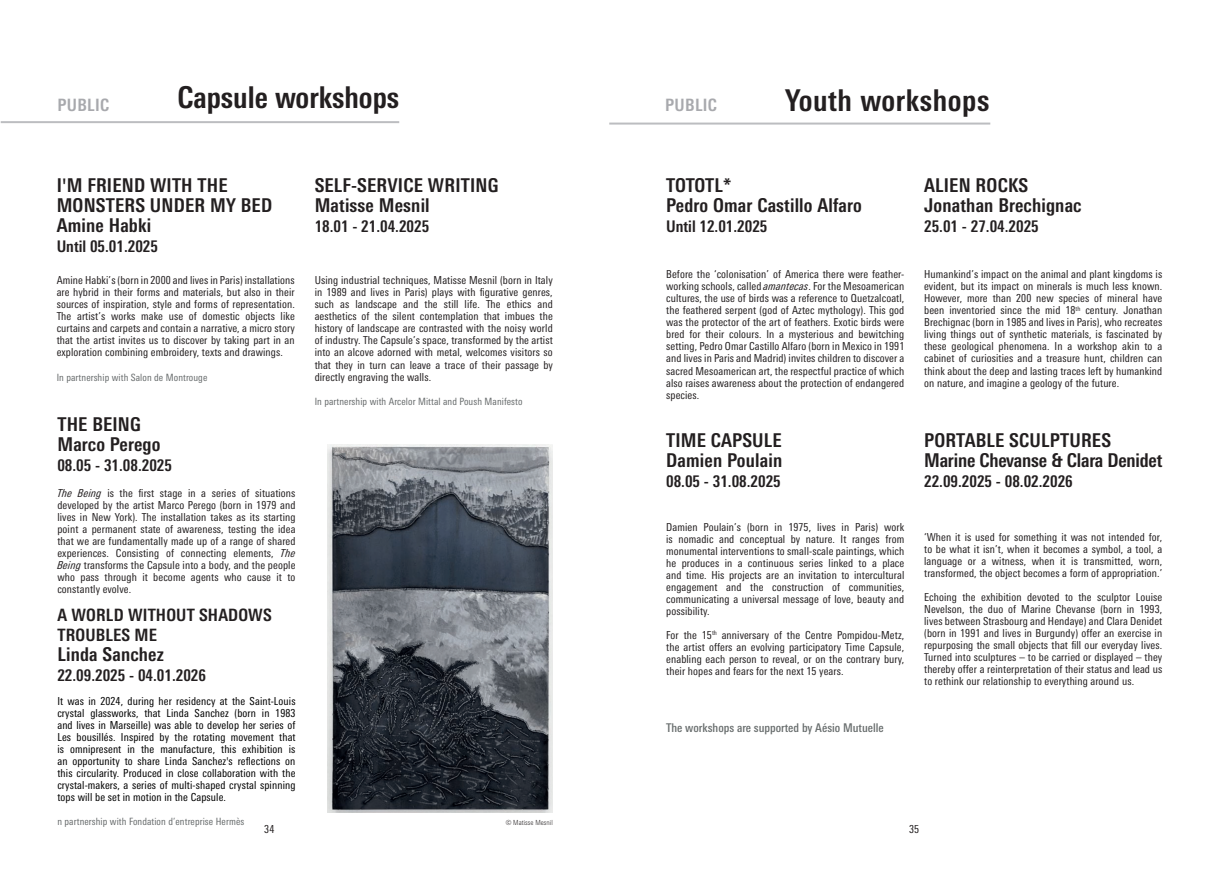
<style>
.page{position:relative;width:1219px;height:871px;background:#fff}
.page>*{position:absolute;margin:0;border:0;box-sizing:border-box;transform-origin:0 0}
.t1{font:700 condensed 30px "Univers Next Pro";color:#231f20}
.t2{font:700 condensed 30px "Univers Next Pro";letter-spacing:.02em;color:#231f20}
.t3{font:700 condensed 19px/20px "Univers Next Pro";letter-spacing:.01em;color:#231f20}
.t4{font:700 condensed 19px/20px "Univers Next Pro";letter-spacing:-.01em;color:#231f20}
.t5{font:700 condensed 17px/20px "Univers Next Pro";letter-spacing:.01em;color:#231f20}
.t6{font:700 condensed 17px "Univers Next Pro";letter-spacing:.02em;color:#a8a9ad}
.t7{font:700 condensed 16px "Univers Next Pro";color:#231f20}
.t8{font:500 condensed 12px "Univers Next Pro";color:#686d6d}
.t9{font:condensed 11px/12px "Univers Next Pro";letter-spacing:.01em;color:#231f20;text-align:justify}
.t10{font:condensed 11px/12px "Univers Next Pro";letter-spacing:.01em;color:#000;text-align:justify}
.t11{font:condensed 10px "Univers Next Pro";letter-spacing:.01em;color:#686c6d}
.t12{font:300 condensed 7px "Univers Next Pro";letter-spacing:.01em;color:#231f20}
.s1{font-style:italic}
</style>
<div class="page">
<hr style="left:1px;top:121px;width:398px;height:2px;background:#bcbdc0">
<img style="left:328px;top:444px;width:225px;height:368px">
<hr style="left:609px;top:122px;width:381px;height:2px;background:#bcbdc0">
<h3 class="t6" style="left:57px;top:95px;width:53px">PUBLIC</h3>
<h1 class="t1" style="left:177px;top:79px;width:223px">Capsule workshops</h1>
<h2 class="t3" style="left:57px;top:175px;width:217px">I'M FRIEND WITH THE<br>MONSTERS UNDER MY BED<br>Amine Habki</h2>
<h3 class="t7" style="left:57px;top:237px;width:103px">Until 05.01.2025</h3>
<p class="t9" style="left:57px;top:274px;width:240px">Amine Habki’s (born in 2000 and lives in Paris) installations are hybrid in their forms and materials, but also in their sources of inspiration, style and forms of representation.<br>The artist’s works make use of domestic objects like curtains and carpets and contain a narrative, a micro story that the artist invites us to discover by taking part in an exploration combining embroidery, texts and drawings.</p>
<p class="t11" style="left:57px;top:371px;width:152px">In partnership with Salon de Montrouge</p>
<h2 class="t3" style="left:57px;top:413px;width:105px">THE BEING<br>Marco Perego</h2>
<h3 class="t7" style="left:57px;top:455px;width:116px">08.05 - 31.08.2025</h3>
<p class="t9" style="left:57px;top:486px;width:240px"><span class="s1">The Being</span> is the first stage in a series of situations developed by the artist Marco Perego (born in 1979 and lives in New York). The installation takes as its starting point a permanent state of awareness, testing the idea that we are fundamentally made up of a range of shared experiences. Consisting of connecting elements, <span class="s1">The Being</span> transforms the Capsule into a body, and the people who pass through it become agents who cause it to constantly evolve.</p>
<h2 class="t3" style="left:315px;top:175px;width:185px">SELF-SERVICE WRITING<br>Matisse Mesnil</h2>
<h3 class="t7" style="left:315px;top:217px;width:116px">18.01 - 21.04.2025</h3>
<p class="t9" style="left:315px;top:274px;width:240px">Using industrial techniques, Matisse Mesnil (born in Italy in 1989 and lives in Paris) plays with figurative genres, such as landscape and the still life. The ethics and aesthetics of the silent contemplation that imbues the history of landscape are contrasted with the noisy world of industry. The Capsule’s space, transformed by the artist into an alcove adorned with metal, welcomes visitors so that they in turn can leave a trace of their passage by directly engraving the walls.</p>
<p class="t11" style="left:315px;top:395px;width:209px">In partnership with Arcelor Mittal and Poush Manifesto</p>
<h3 class="t5" style="left:57px;top:604px;width:216px">A WORLD WITHOUT SHADOWS<br>TROUBLES ME</h3>
<h2 class="t3" style="left:57px;top:643px;width:108px">Linda Sanchez</h2>
<h3 class="t7" style="left:57px;top:665px;width:150px">22.09.2025 - 04.01.2026</h3>
<p class="t10" style="left:57px;top:694px;width:240px">It was in 2024, during her residency at the Saint-Louis crystal glassworks, that Linda Sanchez (born in 1983 and lives in Marseille) was able to develop her series of Les bousillés. Inspired by the rotating movement that is omnipresent in the manufacture, this exhibition is an opportunity to share Linda Sanchez's reflections on this circularity. Produced in close collaboration with the crystal-makers, a series of multi-shaped crystal spinning tops will be set in motion in the Capsule.</p>
<p class="t11" style="left:57px;top:815px;width:188px">n partnership with Fondation d’entreprise Hermès</p>
<p class="t12" style="left:506px;top:818px;width:48px">© Matisse Mesnil</p>
<p class="t9" style="left:264px;top:822px;width:12px">34</p>
<h3 class="t6" style="left:665px;top:95px;width:53px">PUBLIC</h3>
<h1 class="t2" style="left:785px;top:83px;width:206px">Youth workshops</h1>
<h2 class="t3" style="left:666px;top:175px;width:197px">TOTOTL*<br>Pedro Omar Castillo Alfaro</h2>
<h3 class="t7" style="left:666px;top:217px;width:103px">Until 12.01.2025</h3>
<h2 class="t3" style="left:924px;top:175px;width:159px">ALIEN ROCKS<br>Jonathan Brechignac</h2>
<h3 class="t7" style="left:924px;top:217px;width:116px">25.01 - 27.04.2025</h3>
<p class="t9" style="left:666px;top:268px;width:240px">Before the ‘colonisation’ of America there were feather&shy;working schools, called <span class="s1">amantecas</span>. For the Mesoamerican cultures, the use of birds was a reference to Quetzalcoatl, the feathered serpent (god of Aztec mythology). This god was the protector of the art of feathers. Exotic birds were bred for their colours. In a mysterious and bewitching setting, Pedro Omar Castillo Alfaro (born in Mexico in 1991 and lives in Paris and Madrid) invites children to discover a sacred Mesoamerican art, the respectful practice of which also raises awareness about the protection of endangered species.</p>
<p class="t9" style="left:924px;top:268px;width:240px">Humankind’s impact on the animal and plant kingdoms is evident, but its impact on minerals is much less known.<br>However, more than 200 new species of mineral have been inventoried since the mid 18<sup>th</sup> century. Jonathan Brechignac (born in 1985 and lives in Paris), who recreates living things out of synthetic materials, is fascinated by these geological phenomena. In a workshop akin to a cabinet of curiosities and a treasure hunt, children can think about the deep and lasting traces left by humankind on nature, and imagine a geology of the future.</p>
<h2 class="t3" style="left:666px;top:429px;width:117px">TIME CAPSULE<br>Damien Poulain</h2>
<h3 class="t7" style="left:666px;top:471px;width:116px">08.05 - 31.08.2025</h3>
<p class="t9" style="left:666px;top:520px;width:240px">Damien Poulain’s (born in 1975, lives in Paris) work is nomadic and conceptual by nature. It ranges from monumental interventions to small-scale paintings, which he produces in a continuous series linked to a place and time. His projects are an invitation to intercultural engagement and the construction of communities, communicating a universal message of love, beauty and possibility.</p>
<p class="t9" style="left:666px;top:628px;width:240px">For the 15<sup>th</sup> anniversary of the Centre Pompidou-Metz, the artist offers an evolving participatory Time Capsule, enabling each person to reveal, or on the contrary bury, their hopes and fears for the next 15 years.</p>
<p class="t8" style="left:666px;top:720px;width:219px">The workshops are supported by Aésio Mutuelle</p>
<h2 class="t4" style="left:924px;top:429px;width:240px">PORTABLE SCULPTURES<br>Marine Chevanse &amp; Clara Denidet</h2>
<h3 class="t7" style="left:924px;top:471px;width:150px">22.09.2025 - 08.02.2026</h3>
<p class="t9" style="left:924px;top:530px;width:240px">‘When it is used for something it was not intended for, to be what it isn’t, when it becomes a symbol, a tool, a language or a witness, when it is transmitted, worn, transformed, the object becomes a form of appropriation.’</p>
<p class="t9" style="left:924px;top:590px;width:240px">Echoing the exhibition devoted to the sculptor Louise Nevelson, the duo of Marine Chevanse (born in 1993, lives between Strasbourg and Hendaye) and Clara Denidet (born in 1991 and lives in Burgundy) offer an exercise in repurposing the small objects that fill our everyday lives.<br>Turned into sculptures – to be carried or displayed – they thereby offer a reinterpretation of their status and lead us to rethink our relationship to everything around us.</p>
<p class="t9" style="left:909px;top:822px;width:12px">35</p>
</div>
